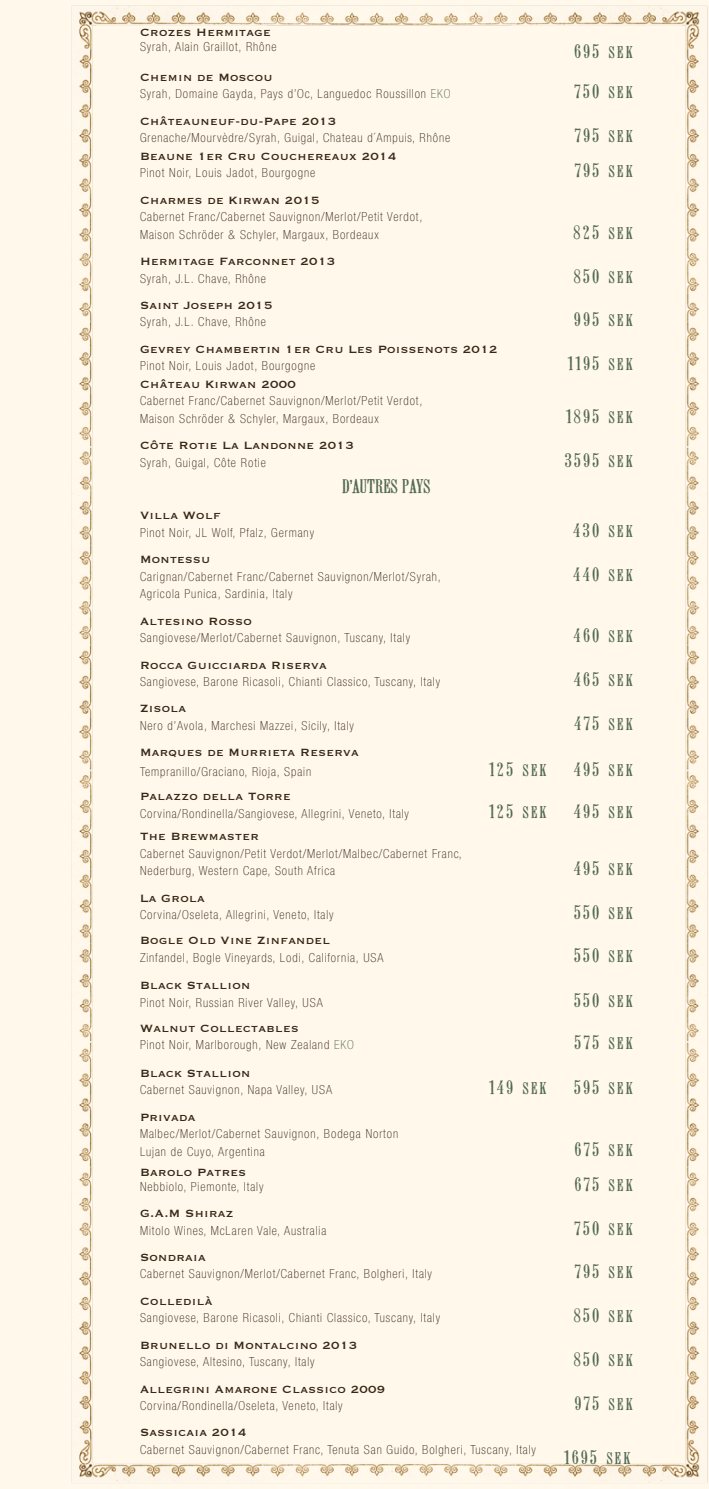
<style>
.page{position:relative;width:709px;height:1489px;background:#fff}
.page>*{position:absolute;margin:0;border:0;box-sizing:border-box;transform-origin:0 0}
.t1{font:19.75px "Archive Old Style Condensed";letter-spacing:.1em;color:#536a53;scale:1.33 1}
.t2{font:19.75px "Archive Old Style Condensed";color:#536a53;scale:1.33 1}
.t3{font:13.75px "Copperplate Gothic Std 31 BC";letter-spacing:.025em;color:#372817}
.t4{font:100 condensed 12.5px/17.5px "Helvetica Neue LT Std";letter-spacing:.075em;color:#372817}
.s1{font-size:16.88px}
.s2{color:#536a53}
</style>
<div class="page">
<div style="left:0;top:0;width:709px;height:1488px;background:#fff8eb"></div>
<p class="t3" style="left:140px;top:25px;width:132px">Crozes Hermitage</p>
<p class="t4" style="left:140px;top:38px;width:138px">Syrah, Alain Graillot, Rhône</p>
<h1 class="t1" style="left:574px;top:44px;width:45px">695 <span class="s1">SEK</span></h1>
<p class="t3" style="left:140px;top:70px;width:134px">Chemin de Moscou</p>
<p class="t4" style="left:140px;top:85px;width:312px">Syrah, Domaine Gayda, Pays d’Oc, Languedoc Roussillon <span class="s2">EKO</span></p>
<h1 class="t1" style="left:574px;top:84px;width:45px">750 <span class="s1">SEK</span></h1>
<p class="t3" style="left:140px;top:114px;width:198px">Châteauneuf-du-Pape 2013</p>
<p class="t4" style="left:140px;top:129px;width:312px">Grenache/Mourvèdre/Syrah, Guigal, Chateau d´Ampuis, Rhône</p>
<h1 class="t1" style="left:574px;top:128px;width:45px">795 <span class="s1">SEK</span></h1>
<p class="t3" style="left:140px;top:149px;width:258px">Beaune 1er Cru Couchereaux 2014</p>
<p class="t4" style="left:140px;top:164px;width:177px">Pinot Noir, Louis Jadot, Bourgogne</p>
<h1 class="t1" style="left:574px;top:163px;width:45px">795 <span class="s1">SEK</span></h1>
<p class="t3" style="left:140px;top:193px;width:181px">Charmes de Kirwan 2015</p>
<p class="t4" style="left:140px;top:208px;width:284px">Cabernet Franc/Cabernet Sauvignon/Merlot/Petit Verdot,<br>Maison Schröder &amp; Schyler, Margaux, Bordeaux</p>
<h1 class="t1" style="left:573px;top:224px;width:46px">825 <span class="s1">SEK</span></h1>
<p class="t3" style="left:140px;top:254px;width:197px">Hermitage Farconnet 2013</p>
<p class="t4" style="left:140px;top:269px;width:127px">Syrah, J.L. Chave, Rhône</p>
<h1 class="t1" style="left:573px;top:268px;width:46px">850 <span class="s1">SEK</span></h1>
<p class="t3" style="left:140px;top:298px;width:134px">Saint Joseph 2015</p>
<p class="t4" style="left:140px;top:313px;width:127px">Syrah, J.L. Chave, Rhône</p>
<h1 class="t1" style="left:574px;top:312px;width:45px">995 <span class="s1">SEK</span></h1>
<p class="t3" style="left:140px;top:342px;width:359px">Gevrey Chambertin 1er Cru Les Poissenots 2012</p>
<p class="t4" style="left:140px;top:357px;width:177px">Pinot Noir, Louis Jadot, Bourgogne</p>
<h1 class="t1" style="left:567px;top:356px;width:50px">1195 <span class="s1">SEK</span></h1>
<p class="t3" style="left:140px;top:377px;width:157px">Château Kirwan 2000</p>
<p class="t4" style="left:140px;top:392px;width:284px">Cabernet Franc/Cabernet Sauvignon/Merlot/Petit Verdot,<br>Maison Schröder &amp; Schyler, Margaux, Bordeaux</p>
<h1 class="t1" style="left:566px;top:408px;width:52px">1895 <span class="s1">SEK</span></h1>
<p class="t3" style="left:140px;top:438px;width:215px">Côte Rotie La Landonne 2013</p>
<p class="t4" style="left:140px;top:453px;width:127px">Syrah, Guigal, Côte Rotie</p>
<h1 class="t1" style="left:564px;top:452px;width:53px">3595 <span class="s1">SEK</span></h1>
<h1 class="t2" style="left:342px;top:479px;width:68px">D’AUTRES PAYS</h1>
<p class="t3" style="left:140px;top:509px;width:82px">Villa Wolf</p>
<p class="t4" style="left:140px;top:523px;width:175px">Pinot Noir, JL Wolf, Pfalz, Germany</p>
<h1 class="t1" style="left:573px;top:522px;width:46px">430 <span class="s1">SEK</span></h1>
<p class="t3" style="left:140px;top:553px;width:72px">Montessu</p>
<p class="t4" style="left:140px;top:567px;width:302px">Carignan/Cabernet Franc/Cabernet Sauvignon/Merlot/Syrah,</p>
<h1 class="t1" style="left:573px;top:566px;width:46px">440 <span class="s1">SEK</span></h1>
<p class="t4" style="left:140px;top:585px;width:154px">Agricola Punica, Sardinia, Italy</p>
<p class="t3" style="left:140px;top:614px;width:113px">Altesino Rosso</p>
<p class="t4" style="left:140px;top:629px;width:271px">Sangiovese/Merlot/Cabernet Sauvignon, Tuscany, Italy</p>
<h1 class="t1" style="left:574px;top:628px;width:46px">460 <span class="s1">SEK</span></h1>
<p class="t3" style="left:140px;top:658px;width:188px">Rocca Guicciarda Riserva</p>
<p class="t4" style="left:140px;top:672px;width:301px">Sangiovese, Barone Ricasoli, Chianti Classico, Tuscany, Italy</p>
<h1 class="t1" style="left:574px;top:671px;width:46px">465 <span class="s1">SEK</span></h1>
<p class="t3" style="left:140px;top:702px;width:48px">Zisola</p>
<p class="t4" style="left:140px;top:716px;width:215px">Nero d’Avola, Marchesi Mazzei, Sicily, Italy</p>
<h1 class="t1" style="left:574px;top:715px;width:45px">475 <span class="s1">SEK</span></h1>
<p class="t3" style="left:140px;top:745px;width:220px">Marques de Murrieta Reserva</p>
<p class="t4" style="left:140px;top:763px;width:173px">Tempranillo/Graciano, Rioja, Spain</p>
<h1 class="t1" style="left:489px;top:762px;width:45px">125 <span class="s1">SEK</span></h1>
<h1 class="t1" style="left:574px;top:762px;width:46px">495 <span class="s1">SEK</span></h1>
<p class="t3" style="left:140px;top:789px;width:152px">Palazzo della Torre</p>
<p class="t4" style="left:140px;top:804px;width:270px">Corvina/Rondinella/Sangiovese, Allegrini, Veneto, Italy</p>
<h1 class="t1" style="left:489px;top:803px;width:45px">125 <span class="s1">SEK</span></h1>
<h1 class="t1" style="left:574px;top:803px;width:46px">495 <span class="s1">SEK</span></h1>
<p class="t3" style="left:140px;top:829px;width:120px">The Brewmaster</p>
<p class="t4" style="left:140px;top:844px;width:323px">Cabernet Sauvignon/Petit Verdot/Merlot/Malbec/Cabernet Franc,<br>Nederburg, Western Cape, South Africa</p>
<h1 class="t1" style="left:574px;top:861px;width:46px">495 <span class="s1">SEK</span></h1>
<p class="t3" style="left:140px;top:891px;width:66px">La Grola</p>
<p class="t4" style="left:140px;top:905px;width:195px">Corvina/Oseleta, Allegrini, Veneto, Italy</p>
<h1 class="t1" style="left:574px;top:904px;width:46px">550 <span class="s1">SEK</span></h1>
<p class="t3" style="left:140px;top:933px;width:192px">Bogle Old Vine Zinfandel</p>
<p class="t4" style="left:140px;top:948px;width:245px">Zinfandel, Bogle Vineyards, Lodi, California, USA</p>
<h1 class="t1" style="left:574px;top:947px;width:46px">550 <span class="s1">SEK</span></h1>
<p class="t3" style="left:140px;top:978px;width:112px">Black Stallion</p>
<p class="t4" style="left:140px;top:993px;width:184px">Pinot Noir, Russian River Valley, USA</p>
<h1 class="t1" style="left:574px;top:992px;width:46px">550 <span class="s1">SEK</span></h1>
<p class="t3" style="left:140px;top:1021px;width:160px">Walnut Collectables</p>
<p class="t4" style="left:140px;top:1035px;width:215px">Pinot Noir, Marlborough, New Zealand <span class="s2">EKO</span></p>
<h1 class="t1" style="left:574px;top:1034px;width:45px">575 <span class="s1">SEK</span></h1>
<p class="t3" style="left:140px;top:1066px;width:112px">Black Stallion</p>
<p class="t4" style="left:140px;top:1080px;width:193px">Cabernet Sauvignon, Napa Valley, USA</p>
<h1 class="t1" style="left:489px;top:1079px;width:45px">149 <span class="s1">SEK</span></h1>
<h1 class="t1" style="left:574px;top:1079px;width:46px">595 <span class="s1">SEK</span></h1>
<p class="t3" style="left:140px;top:1110px;width:57px">Privada</p>
<p class="t4" style="left:140px;top:1124px;width:260px">Malbec/Merlot/Cabernet Sauvignon, Bodega Norton<br>Lujan de Cuyo, Argentina</p>
<h1 class="t1" style="left:575px;top:1141px;width:45px">675 <span class="s1">SEK</span></h1>
<p class="t3" style="left:140px;top:1165px;width:108px">Barolo Patres</p>
<p class="t4" style="left:140px;top:1177px;width:125px">Nebbiolo, Piemonte, Italy</p>
<h1 class="t1" style="left:575px;top:1176px;width:45px">675 <span class="s1">SEK</span></h1>
<p class="t3" style="left:140px;top:1206px;width:95px">G.A.M Shiraz</p>
<p class="t4" style="left:140px;top:1221px;width:188px">Mitolo Wines, McLaren Vale, Australia</p>
<h1 class="t1" style="left:574px;top:1220px;width:45px">750 <span class="s1">SEK</span></h1>
<p class="t3" style="left:140px;top:1250px;width:67px">Sondraia</p>
<p class="t4" style="left:140px;top:1264px;width:293px">Cabernet Sauvignon/Merlot/Cabernet Franc, Bolgheri, Italy</p>
<h1 class="t1" style="left:574px;top:1264px;width:45px">795 <span class="s1">SEK</span></h1>
<p class="t3" style="left:140px;top:1294px;width:74px">Colledilà</p>
<p class="t4" style="left:140px;top:1308px;width:301px">Sangiovese, Barone Ricasoli, Chianti Classico, Tuscany, Italy</p>
<h1 class="t1" style="left:573px;top:1307px;width:46px">850 <span class="s1">SEK</span></h1>
<p class="t3" style="left:140px;top:1337px;width:219px">Brunello di Montalcino 2013</p>
<p class="t4" style="left:140px;top:1352px;width:176px">Sangiovese, Altesino, Tuscany, Italy</p>
<h1 class="t1" style="left:573px;top:1351px;width:46px">850 <span class="s1">SEK</span></h1>
<p class="t3" style="left:140px;top:1381px;width:247px">Allegrini Amarone Classico 2009</p>
<p class="t4" style="left:140px;top:1396px;width:204px">Corvina/Rondinella/Oseleta, Veneto, Italy</p>
<h1 class="t1" style="left:574px;top:1395px;width:45px">975 <span class="s1">SEK</span></h1>
<p class="t3" style="left:140px;top:1425px;width:108px">Sassicaia 2014</p>
<p class="t4" style="left:140px;top:1440px;width:397px">Cabernet Sauvignon/Cabernet Franc, Tenuta San Guido, Bolgheri, Tuscany, Italy</p>
<h1 class="t1" style="left:564px;top:1449px;width:51px">1695 <span class="s1">SEK</span></h1>
</div>
